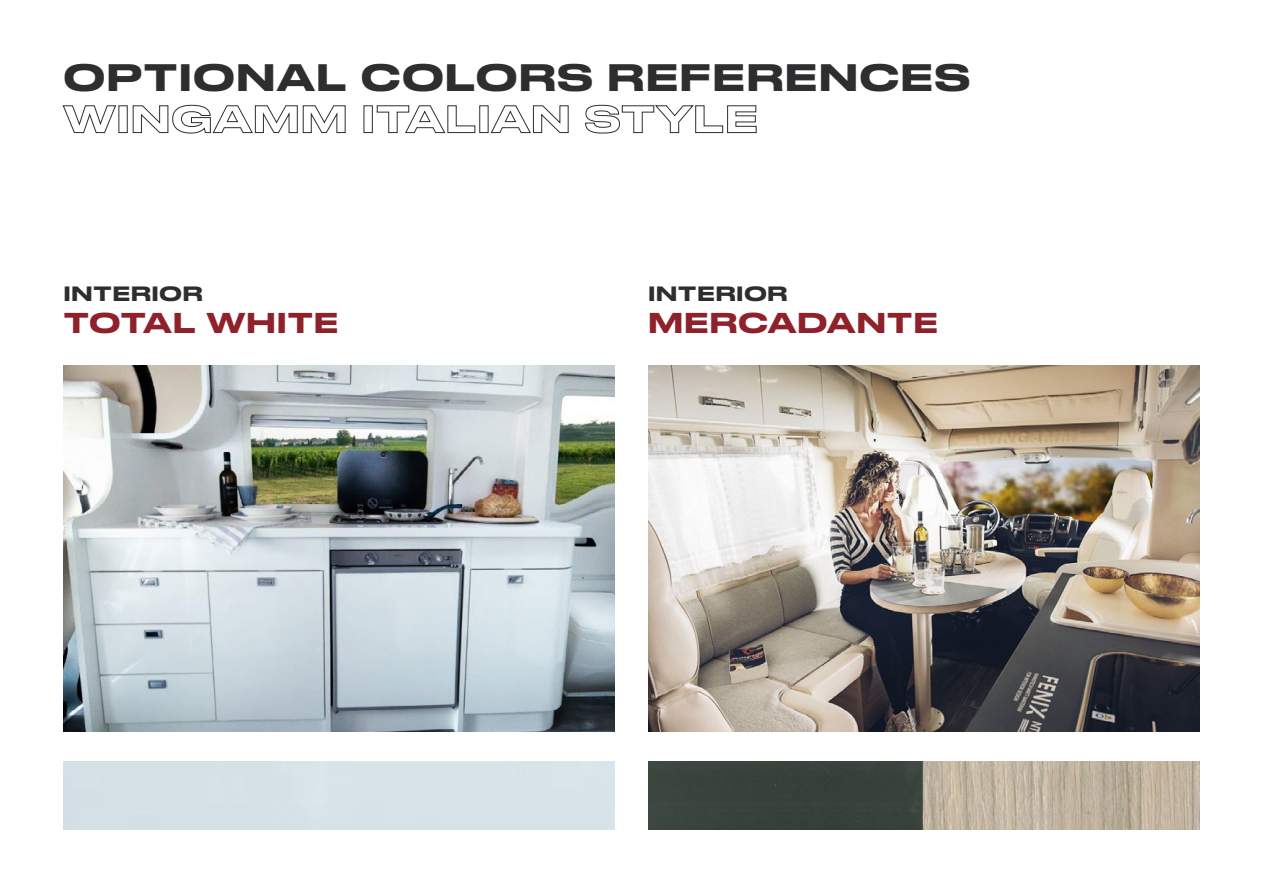
<style>
.page{position:relative;width:1263px;height:893px;background:#fff}
.page>*{position:absolute;margin:0;border:0;box-sizing:border-box;transform-origin:0 0}
.t1{font:500 expanded 36px/42px "Druk";letter-spacing:.05em;color:#2e2d2f}
.t2{font:500 expanded 27px "Druk";letter-spacing:.05em;color:#8f212a}
.t3{font:500 expanded 19.5px "Druk";letter-spacing:.05em;color:#2e2d2f}
</style>
<div class="page">
<img style="left:64px;top:366px;width:550px;height:365px">
<img style="left:648px;top:366px;width:551px;height:365px">
<img style="left:648px;top:761px;width:551px;height:69px">
<p class="t1" style="left:64px;top:53px;width:908px">OPTIONAL COLORS REFERENCES<br>WINGAMM ITALIAN STYLE</p>
<p class="t3" style="left:64px;top:278px;width:140px">INTERIOR</p>
<p class="t2" style="left:64px;top:301px;width:276px">TOTAL WHITE</p>
<p class="t3" style="left:648px;top:278px;width:140px">INTERIOR</p>
<p class="t2" style="left:648px;top:301px;width:291px">MERCADANTE</p>
</div>
